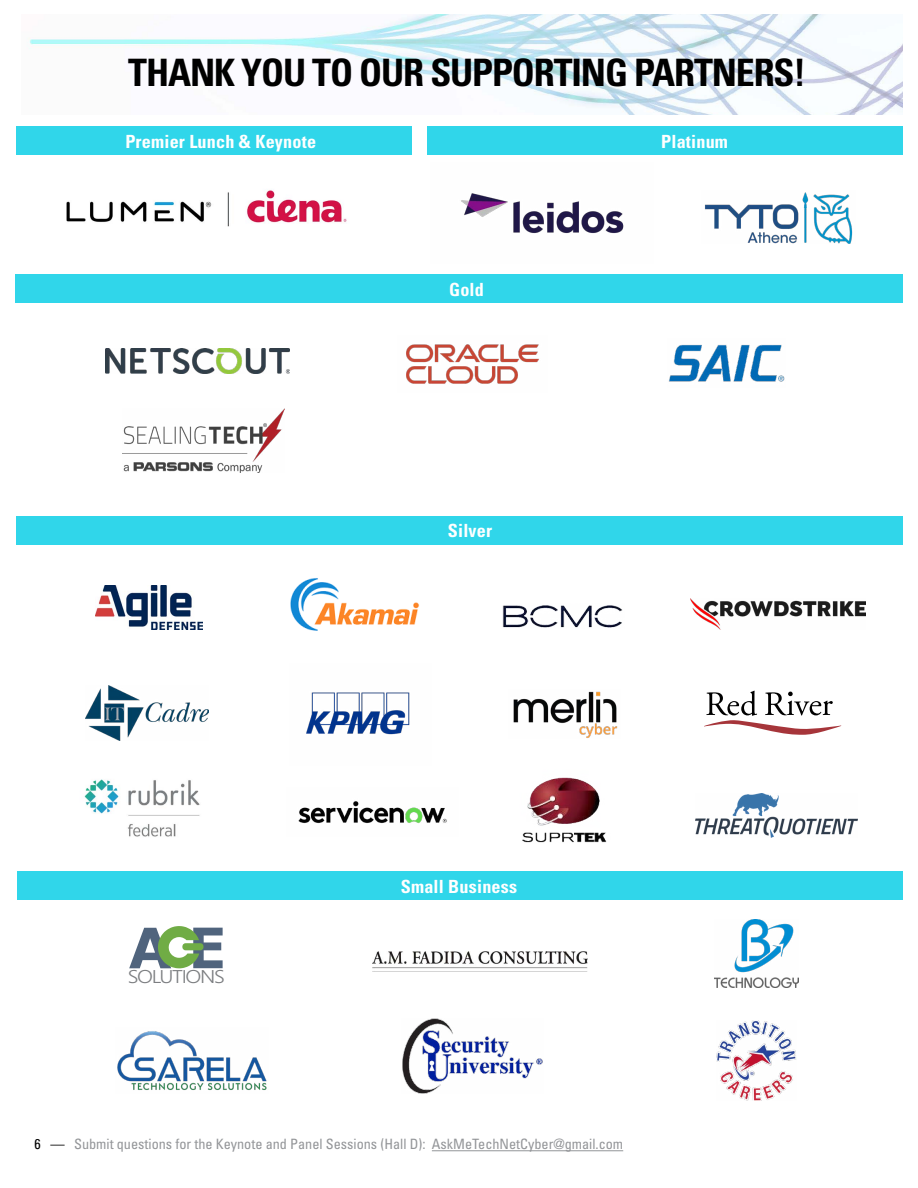
<style>
.page{position:relative;width:918px;height:1188px;background:#fff}
.page>*{position:absolute;margin:0;border:0;box-sizing:border-box;transform-origin:0 0}
.t1{font:700 condensed 37.8px "Univers LT Std";letter-spacing:-.03em;color:#000}
.t2{font:300 18.45px "Segoe UI";letter-spacing:-.065em;color:#7c7e81;scale:1.14 1}
.t3{font:700 condensed 18.15px "Univers LT Std";letter-spacing:.01em;color:#fff}
.t4{font:condensed 14.25px "Univers LT Std";color:#939598}
.s1{color:#000}
</style>
<div class="page">
<img style="left:29px;top:14px;width:874px;height:100px">
<div style="left:16px;top:517px;width:887px;height:28px;background:#30d6ea"></div>
<svg style="left:129px;top:926px;width:94px;height:42px"></svg>
<img style="left:373px;top:952px;width:214px;height:20px">
<img style="left:66px;top:190px;width:281px;height:37px">
<div style="left:17px;top:127px;width:395px;height:28px;background:#30d6ea"></div>
<div style="left:15px;top:275px;width:888px;height:28px;background:#30d6ea"></div>
<img style="left:122px;top:409px;width:163px;height:64px">
<img style="left:298px;top:801px;width:149px;height:23px">
<img style="left:696px;top:793px;width:161px;height:45px">
<img style="left:306px;top:692px;width:104px;height:43px">
<img style="left:522px;top:777px;width:85px;height:66px">
<img style="left:86px;top:685px;width:122px;height:55px">
<div style="left:17px;top:871px;width:887px;height:28px;background:#30d6ea"></div>
<img style="left:715px;top:920px;width:84px;height:68px">
<img style="left:402px;top:1018px;width:141px;height:76px">
<img style="left:717px;top:1021px;width:79px;height:79px">
<img style="left:691px;top:599px;width:175px;height:31px">
<img style="left:290px;top:578px;width:130px;height:53px">
<img style="left:84px;top:779px;width:116px;height:58px">
<img style="left:513px;top:691px;width:105px;height:47px">
<img style="left:669px;top:344px;width:116px;height:38px">
<img style="left:96px;top:586px;width:106px;height:44px">
<div style="left:428px;top:127px;width:476px;height:28px;background:#30d6ea"></div>
<img style="left:406px;top:344px;width:133px;height:40px">
<img style="left:461px;top:193px;width:163px;height:41px">
<img style="left:106px;top:349px;width:184px;height:25px">
<hr style="left:432px;top:1150px;width:191px;height:1px;background:#939598">
<img style="left:117px;top:1031px;width:150px;height:59px">
<img style="left:705px;top:192px;width:148px;height:51px">
<img style="left:502px;top:605px;width:121px;height:23px">
<svg style="left:704px;top:691px;width:137px;height:44px"></svg>
<h1 class="t1" style="left:128px;top:49px;width:679px">THANK YOU TO OUR SUPPORTING PARTNERS!</h1>
<p class="t3" style="left:125px;top:130px;width:192px">Premier Lunch &amp; Keynote</p>
<p class="t3" style="left:449px;top:278px;width:36px">Gold</p>
<p class="t3" style="left:448px;top:520px;width:46px">Silver</p>
<p class="t3" style="left:661px;top:130px;width:68px">Platinum</p>
<p class="t2" style="left:128px;top:959px;width:87px">SOLUTIONS</p>
<p class="t3" style="left:401px;top:875px;width:118px">Small Business</p>
<p class="t4" style="left:35px;top:1135px;width:590px"><span class="s1">6 —</span> Submit questions for the Keynote and Panel Sessions (Hall D): AskMeTechNetCyber@gmail.com</p>
</div>
